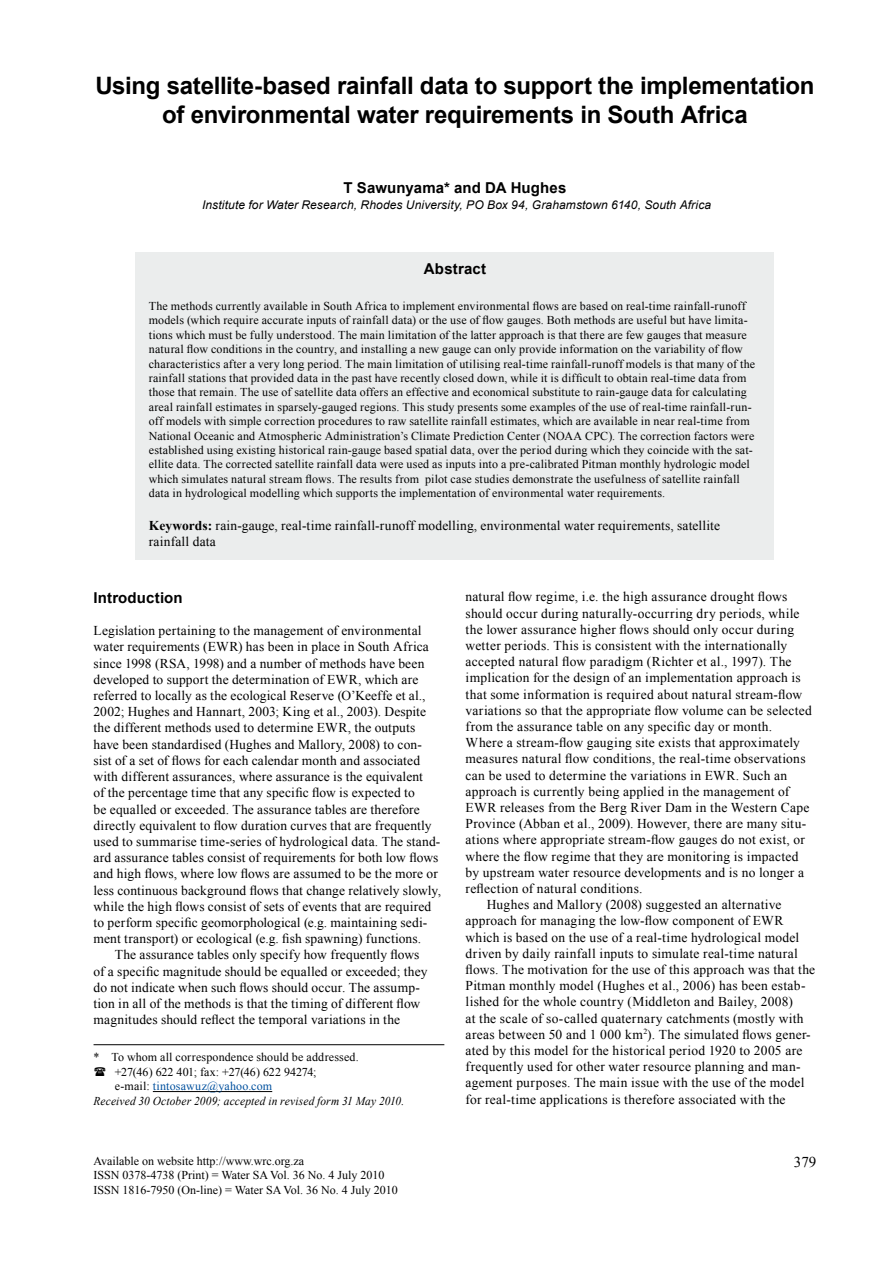
<style>
.page{position:relative;width:893px;height:1263px;background:#fff}
.page>*{position:absolute;margin:0;border:0;box-sizing:border-box;transform-origin:0 0}
.t1{font:700 24px/28.8px "Arial";letter-spacing:-.01em;color:#000;text-align:center}
.t2{font:700 15px "Arial";letter-spacing:.01em;color:#000}
.t3{font:15px "Times New Roman";color:#000}
.t4{font:13.5px/16.2px "Times New Roman";letter-spacing:.015em;color:#000}
.t5{font:12px/14.4px "Times New Roman";letter-spacing:.015em;color:#000}
.t6{font:italic 12px "Arial";letter-spacing:.01em;color:#000}
.t7{font:italic 12px "Times New Roman";letter-spacing:.015em;color:#000;scale:.95 1}
.t8{font:12px "Times New Roman";letter-spacing:.015em;color:#00509e}
.s1{font-weight:700}
.s2{color:#000}
</style>
<div class="page">
<div style="left:135px;top:252px;width:638px;height:308px;background:#ebeded"></div>
<hr style="left:153px;top:1091px;width:119px;height:1px;background:#000">
<hr style="left:94px;top:1044px;width:350px;height:1px;background:#000">
<h1 class="t1" style="left:95px;top:72px;width:721px">Using satellite-based rainfall data to support the implementation of environmental water requirements in South Africa</h1>
<p class="t2" style="left:344px;top:178px;width:224px">T Sawunyama* and DA Hughes</p>
<p class="t6" style="left:202px;top:197px;width:511px">Institute for Water Research, Rhodes University, PO Box 94, Grahamstown 6140, South Africa</p>
<p class="t2" style="left:424px;top:259px;width:64px">Abstract</p>
<p class="t5" style="left:149px;top:299px;width:608px">The methods currently available in South Africa to implement environmental flows are based on real-time rainfall-runoff models (which require accurate inputs of rainfall data) or the use of flow gauges. Both methods are useful but have limita&shy;tions which must be fully understood. The main limitation of the latter approach is that there are few gauges that measure natural flow conditions in the country, and installing a new gauge can only provide information on the variability of flow characteristics after a very long period. The main limitation of utilising real-time rainfall-runoff models is that many of the rainfall stations that provided data in the past have recently closed down, while it is difficult to obtain real-time data from those that remain. The use of satellite data offers an effective and economical substitute to rain-gauge data for calculating areal rainfall estimates in sparsely-gauged regions. This study presents some examples of the use of real-time rainfall-run&shy;off models with simple correction procedures to raw satellite rainfall estimates, which are available in near real-time from National Oceanic and Atmospheric Administration’s Climate Prediction Center (NOAA CPC). The correction factors were established using existing historical rain-gauge based spatial data, over the period during which they coincide with the sat&shy;ellite data. The corrected satellite rainfall data were used as inputs into a pre-calibrated Pitman monthly hydrologic model which simulates natural stream flows. The results from pilot case studies demonstrate the usefulness of satellite rainfall data in hydrological modelling which supports the implementation of environmental water requirements.</p>
<p class="t4" style="left:149px;top:517px;width:573px"><span class="s1">Keywords:</span> rain-gauge, real-time rainfall-runoff modelling, environmental water requirements, satellite rainfall data</p>
<p class="t2" style="left:94px;top:588px;width:91px">Introduction</p>
<p class="t4" style="left:94px;top:622px;width:329px">Legislation pertaining to the management of environmental</p>
<p class="t4" style="left:94px;top:639px;width:337px">water requirements (EWR) has been in place in South Africa</p>
<p class="t4" style="left:94px;top:655px;width:332px">since 1998 (RSA, 1998) and a number of methods have been</p>
<p class="t4" style="left:94px;top:671px;width:326px">developed to support the determination of EWR, which are</p>
<p class="t4" style="left:94px;top:687px;width:333px">referred to locally as the ecological Reserve (O’Keeffe et al.,</p>
<p class="t4" style="left:94px;top:703px;width:334px">2002; Hughes and Hannart, 2003; King et al., 2003). Despite</p>
<p class="t4" style="left:94px;top:720px;width:323px">the different methods used to determine EWR, the outputs</p>
<p class="t4" style="left:94px;top:736px;width:330px">have been standardised (Hughes and Mallory, 2008) to con-</p>
<p class="t4" style="left:94px;top:752px;width:328px">sist of a set of flows for each calendar month and associated</p>
<p class="t4" style="left:94px;top:768px;width:331px">with different assurances, where assurance is the equivalent</p>
<p class="t4" style="left:94px;top:784px;width:323px">of the percentage time that any specific flow is expected to</p>
<p class="t4" style="left:94px;top:801px;width:328px">be equalled or exceeded. The assurance tables are therefore</p>
<p class="t4" style="left:94px;top:817px;width:339px">directly equivalent to flow duration curves that are frequently</p>
<p class="t4" style="left:94px;top:833px;width:348px">used to summarise time-series of hydrological data. The stand-</p>
<p class="t4" style="left:94px;top:849px;width:346px">ard assurance tables consist of requirements for both low flows</p>
<p class="t4" style="left:94px;top:865px;width:346px">and high flows, where low flows are assumed to be the more or</p>
<p class="t4" style="left:94px;top:882px;width:349px">less continuous background flows that change relatively slowly,</p>
<p class="t4" style="left:94px;top:898px;width:339px">while the high flows consist of sets of events that are required</p>
<p class="t4" style="left:94px;top:914px;width:335px">to perform specific geomorphological (e.g. maintaining sedi-</p>
<p class="t4" style="left:94px;top:930px;width:329px">ment transport) or ecological (e.g. fish spawning) functions.</p>
<p class="t4" style="left:115px;top:946px;width:306px">The assurance tables only specify how frequently flows</p>
<p class="t4" style="left:94px;top:963px;width:335px">of a specific magnitude should be equalled or exceeded; they</p>
<p class="t4" style="left:94px;top:979px;width:328px">do not indicate when such flows should occur. The assump-</p>
<p class="t4" style="left:94px;top:995px;width:328px">tion in all of the methods is that the timing of different flow</p>
<p class="t4" style="left:94px;top:1011px;width:308px">magnitudes should reflect the temporal variations in the</p>
<p class="t5" style="left:94px;top:1050px;width:267px">* To whom all correspondence should be addressed.</p>
<p class="t5" style="left:115px;top:1064px;width:203px">+27(46) 622 401; fax: +27(46) 622 94274;</p>
<p class="t8" style="left:115px;top:1078px;width:159px"><span class="s2">e-mail:</span> tintosawuz@yahoo.com</p>
<p class="t7" style="left:94px;top:1092px;width:329px">Received 30 October 2009; accepted in revised form 31 May 2010.</p>
<p class="t4" style="left:466px;top:588px;width:323px">natural flow regime, i.e. the high assurance drought flows</p>
<p class="t4" style="left:466px;top:605px;width:335px">should occur during naturally-occurring dry periods, while</p>
<p class="t4" style="left:466px;top:621px;width:330px">the lower assurance higher flows should only occur during</p>
<p class="t4" style="left:466px;top:637px;width:323px">wetter periods. This is consistent with the internationally</p>
<p class="t4" style="left:466px;top:653px;width:327px">accepted natural flow paradigm (Richter et al., 1997). The</p>
<p class="t4" style="left:466px;top:669px;width:337px">implication for the design of an implementation approach is</p>
<p class="t4" style="left:466px;top:686px;width:338px">that some information is required about natural stream-flow</p>
<p class="t4" style="left:466px;top:702px;width:348px">variations so that the appropriate flow volume can be selected</p>
<p class="t4" style="left:466px;top:718px;width:308px">from the assurance table on any specific day or month.</p>
<p class="t4" style="left:466px;top:734px;width:336px">Where a stream-flow gauging site exists that approximately</p>
<p class="t4" style="left:466px;top:750px;width:341px">measures natural flow conditions, the real-time observations</p>
<p class="t4" style="left:466px;top:767px;width:323px">can be used to determine the variations in EWR. Such an</p>
<p class="t4" style="left:466px;top:783px;width:325px">approach is currently being applied in the management of</p>
<p class="t4" style="left:466px;top:799px;width:345px">EWR releases from the Berg River Dam in the Western Cape</p>
<p class="t4" style="left:466px;top:815px;width:342px">Province (Abban et al., 2009). However, there are many situ-</p>
<p class="t4" style="left:466px;top:831px;width:341px">ations where appropriate stream-flow gauges do not exist, or</p>
<p class="t4" style="left:466px;top:848px;width:334px">where the flow regime that they are monitoring is impacted</p>
<p class="t4" style="left:466px;top:864px;width:340px">by upstream water resource developments and is no longer a</p>
<p class="t4" style="left:466px;top:880px;width:178px">reflection of natural conditions.</p>
<p class="t4" style="left:487px;top:896px;width:296px">Hughes and Mallory (2008) suggested an alternative</p>
<p class="t4" style="left:466px;top:912px;width:319px">approach for managing the low-flow component of EWR</p>
<p class="t4" style="left:466px;top:929px;width:335px">which is based on the use of a real-time hydrological model</p>
<p class="t4" style="left:466px;top:945px;width:334px">driven by daily rainfall inputs to simulate real-time natural</p>
<p class="t4" style="left:466px;top:961px;width:351px">flows. The motivation for the use of this approach was that the</p>
<p class="t4" style="left:466px;top:977px;width:341px">Pitman monthly model (Hughes et al., 2006) has been estab-</p>
<p class="t4" style="left:466px;top:993px;width:329px">lished for the whole country (Middleton and Bailey, 2008)</p>
<p class="t4" style="left:466px;top:1010px;width:340px">at the scale of so-called quaternary catchments (mostly with</p>
<p class="t4" style="left:466px;top:1026px;width:346px">areas between 50 and 1 000 km<sup>2</sup>). The simulated flows gener-</p>
<p class="t4" style="left:466px;top:1042px;width:338px">ated by this model for the historical period 1920 to 2005 are</p>
<p class="t4" style="left:466px;top:1058px;width:336px">frequently used for other water resource planning and man-</p>
<p class="t4" style="left:466px;top:1074px;width:340px">agement purposes. The main issue with the use of the model</p>
<p class="t4" style="left:466px;top:1091px;width:321px">for real-time applications is therefore associated with the</p>
<p class="t5" style="left:94px;top:1153px;width:306px">Available on website http://www.wrc.org.za<br>ISSN 0378-4738 (Print) = Water SA Vol. 36 No. 4 July 2010<br>ISSN 1816-7950 (On-line) = Water SA Vol. 36 No. 4 July 2010</p>
<p class="t3" style="left:794px;top:1152px;width:24px">379</p>
</div>
